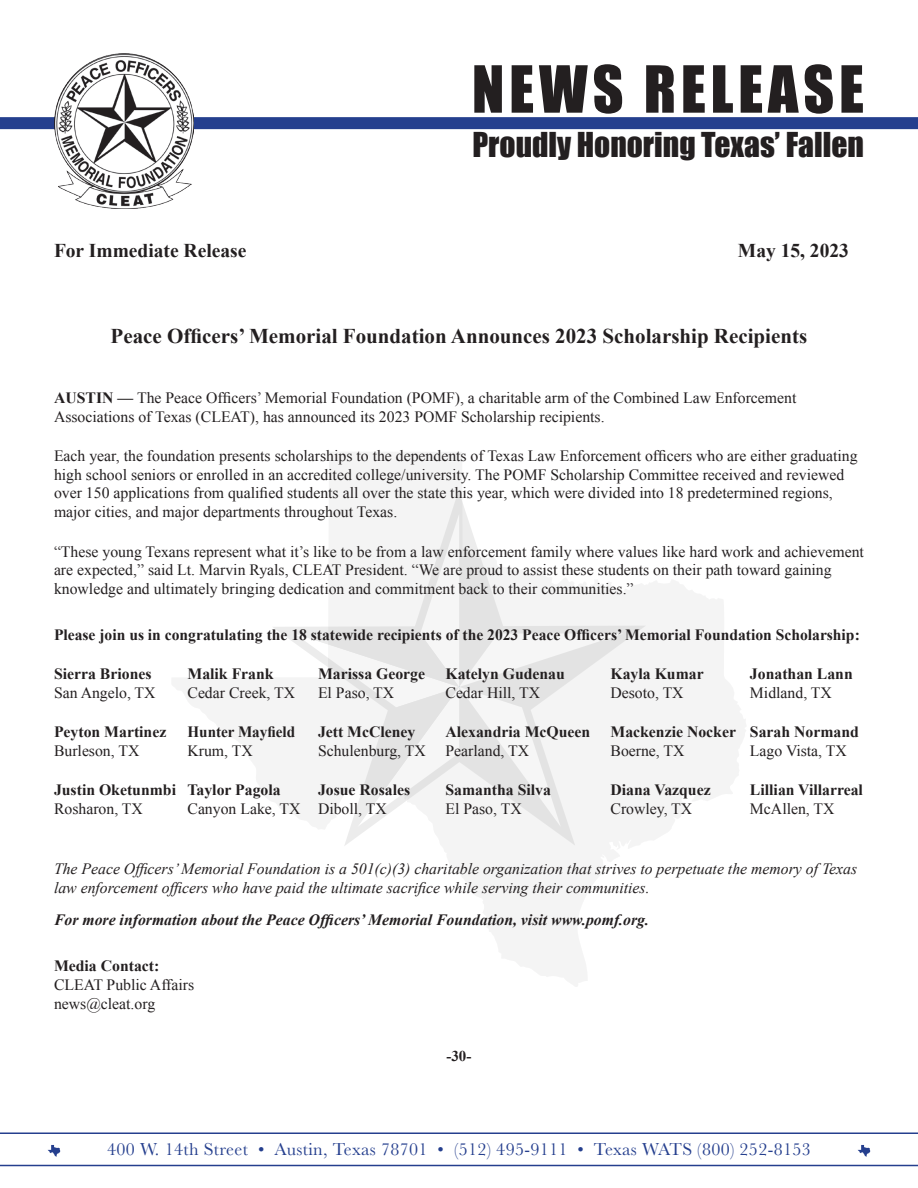
<style>
.page{position:relative;width:918px;height:1188px;background:#fff}
.page>*{position:absolute;margin:0;border:0;box-sizing:border-box;transform-origin:0 0}
.t1{font:60px "Impact";letter-spacing:.08em;color:#231f20}
.t2{font:31.5px "Impact";color:#231f20}
.t3{font:700 21px "Times New Roman";color:#231f20}
.t4{font:700 19.5px "Times New Roman";color:#231f20}
.t5{font:18px "Baskerville";letter-spacing:.02em;color:#253f8e}
.t6{font:15.75px/18.9px "Times New Roman";color:#231f20}
.t7{font:700 15.75px "Times New Roman";color:#231f20}
.t8{font:italic 15.75px/18.9px "Times New Roman";color:#231f20}
.t9{font:italic 700 15.75px "Times New Roman";color:#231f20}
.t10{font:700 15.75px "Times New Roman";color:#231f20;scale:.96 1}
.t11{font:700 15px "Times New Roman";color:#231f20}
.s1{font-weight:700}
</style>
<div class="page">
<hr style="left:0;top:1132px;width:918px;height:2px;background:#253f8e">
<hr style="left:0;top:1165px;width:918px;height:1px;background:#253f8e">
<svg style="left:48px;top:1145px;width:12px;height:12px"></svg>
<svg style="left:858px;top:1145px;width:12px;height:12px"></svg>
<svg style="left:172px;top:452px;width:574px;height:535px"></svg>
<svg style="left:272px;top:490px;width:374px;height:356px;fill:#f4f4f4"></svg>
<svg style="left:295px;top:514px;width:329px;height:313px"></svg>
<div style="left:0;top:117px;width:918px;height:12px;background:#253f8e"></div>
<img style="left:54px;top:53px;width:139px;height:155px">
<p class="t1" style="left:472px;top:43px;width:394px">NEWS RELEASE</p>
<p class="t2" style="left:473px;top:120px;width:393px">Proudly Honoring Texas’ Fallen</p>
<p class="t4" style="left:54px;top:237px;width:194px">For Immediate Release</p>
<p class="t4" style="left:738px;top:237px;width:113px">May 15, 2023</p>
<p class="t3" style="left:111px;top:322px;width:698px">Peace Officers’ Memorial Foundation Announces 2023 Scholarship Recipients</p>
<p class="t6" style="left:54px;top:388px;width:744px"><span class="s1">AUSTIN —</span> The Peace Officers’ Memorial Foundation (POMF), a charitable arm of the Combined Law Enforcement<br>Associations of Texas (CLEAT), has announced its 2023 POMF Scholarship recipients.</p>
<p class="t6" style="left:54px;top:446px;width:805px">Each year, the foundation presents scholarships to the dependents of Texas Law Enforcement officers who are either graduating high school seniors or enrolled in an accredited college/university. The POMF Scholarship Committee received and reviewed over 150 applications from qualified students all over the state this year, which were divided into 18 predetermined regions, major cities, and major departments throughout Texas.</p>
<p class="t6" style="left:54px;top:542px;width:812px">“These young Texans represent what it’s like to be from a law enforcement family where values like hard work and achievement are expected,” said Lt. Marvin Ryals, CLEAT President. “We are proud to assist these students on their path toward gaining knowledge and ultimately bringing dedication and commitment back to their communities.”</p>
<p class="t7" style="left:54px;top:624px;width:807px">Please join us in congratulating the 18 statewide recipients of the 2023 Peace Officers’ Memorial Foundation Scholarship:</p>
<p class="t7" style="left:54px;top:663px;width:99px">Sierra Briones</p>
<p class="t7" style="left:187px;top:663px;width:88px">Malik Frank</p>
<p class="t7" style="left:318px;top:663px;width:109px">Marissa George</p>
<p class="t7" style="left:445px;top:663px;width:121px">Katelyn Gudenau</p>
<p class="t7" style="left:610px;top:663px;width:95px">Kayla Kumar</p>
<p class="t7" style="left:750px;top:663px;width:104px">Jonathan Lann</p>
<p class="t6" style="left:54px;top:683px;width:103px">San Angelo, TX</p>
<p class="t6" style="left:187px;top:683px;width:109px">Cedar Creek, TX</p>
<p class="t6" style="left:318px;top:683px;width:78px">El Paso, TX</p>
<p class="t6" style="left:445px;top:683px;width:96px">Cedar Hill, TX</p>
<p class="t6" style="left:610px;top:683px;width:75px">Desoto, TX</p>
<p class="t6" style="left:750px;top:683px;width:83px">Midland, TX</p>
<p class="t7" style="left:54px;top:721px;width:114px">Peyton Martinez</p>
<p class="t10" style="left:188px;top:721px;width:114px">Hunter Mayfield</p>
<p class="t7" style="left:318px;top:721px;width:99px">Jett McCleney</p>
<p class="t7" style="left:445px;top:721px;width:146px">Alexandria McQueen</p>
<p class="t7" style="left:610px;top:721px;width:250px">Mackenzie Nocker Sarah Normand</p>
<p class="t6" style="left:54px;top:741px;width:87px">Burleson, TX</p>
<p class="t6" style="left:187px;top:741px;width:67px">Krum, TX</p>
<p class="t6" style="left:318px;top:741px;width:213px">Schulenburg, TX Pearland, TX</p>
<p class="t6" style="left:610px;top:741px;width:76px">Boerne, TX</p>
<p class="t6" style="left:750px;top:741px;width:98px">Lago Vista, TX</p>
<p class="t7" style="left:54px;top:779px;width:228px">Justin Oketunmbi Taylor Pagola</p>
<p class="t7" style="left:318px;top:779px;width:94px">Josue Rosales</p>
<p class="t7" style="left:445px;top:779px;width:107px">Samantha Silva</p>
<p class="t7" style="left:610px;top:779px;width:102px">Diana Vazquez</p>
<p class="t7" style="left:750px;top:779px;width:115px">Lillian Villarreal</p>
<p class="t6" style="left:54px;top:799px;width:90px">Rosharon, TX</p>
<p class="t6" style="left:187px;top:799px;width:201px">Canyon Lake, TX Diboll, TX</p>
<p class="t6" style="left:445px;top:799px;width:78px">El Paso, TX</p>
<p class="t6" style="left:610px;top:799px;width:83px">Crowley, TX</p>
<p class="t6" style="left:750px;top:799px;width:86px">McAllen, TX</p>
<p class="t8" style="left:54px;top:859px;width:805px">The Peace Officers’ Memorial Foundation is a 501(c)(3) charitable organization that strives to perpetuate the memory of Texas law enforcement officers who have paid the ultimate sacrifice while serving their communities.</p>
<p class="t9" style="left:54px;top:909px;width:597px">For more information about the Peace Officers’ Memorial Foundation, visit www.pomf.org.</p>
<p class="t6" style="left:54px;top:956px;width:142px"><span class="s1">Media Contact:<br></span>CLEAT Public Affairs news@cleat.org</p>
<p class="t11" style="left:447px;top:1045px;width:26px">-30-</p>
<p class="t5" style="left:107px;top:1137px;width:705px">400 W. 14th Street • Austin, Texas 78701 • (512) 495-9111 • Texas WATS (800) 252-8153</p>
</div>
